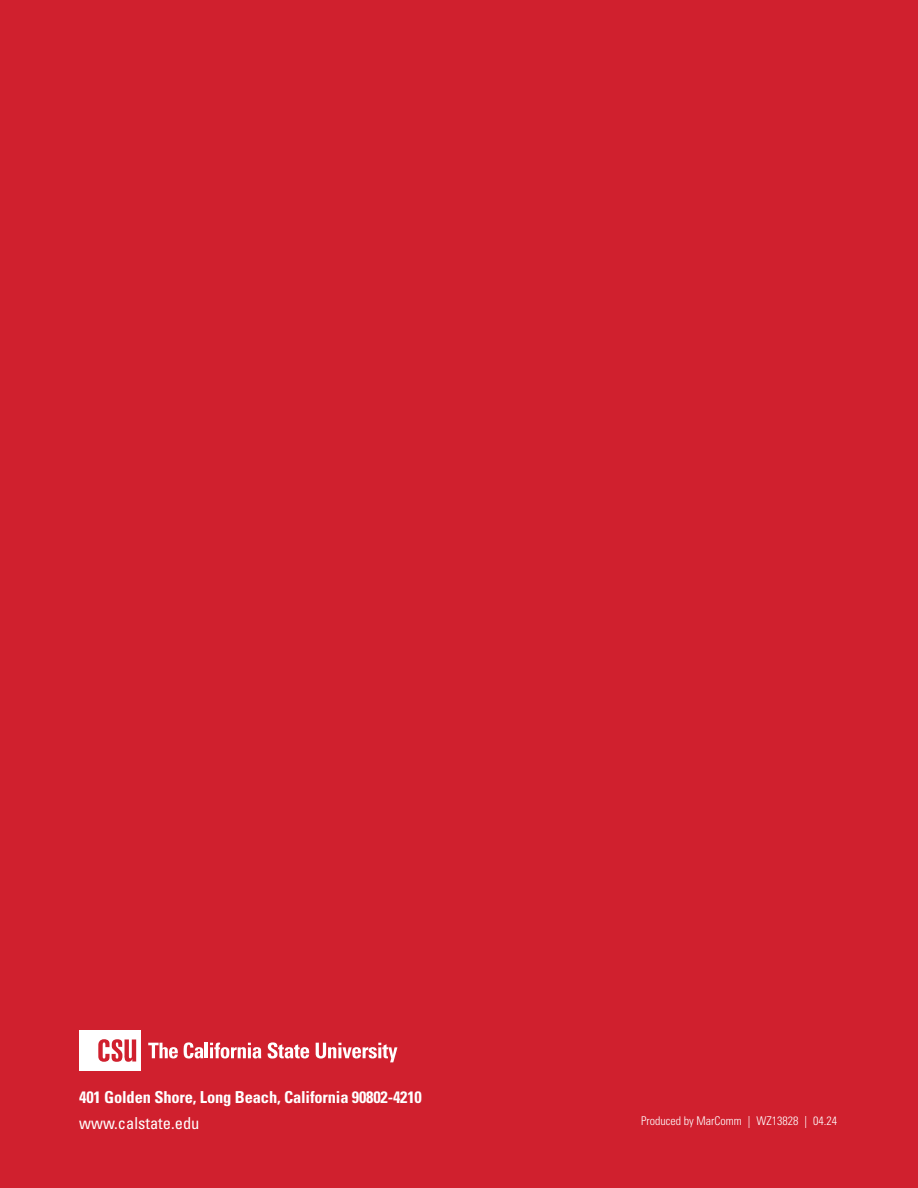
<style>
.page{position:relative;width:918px;height:1188px;background:#d0202e}
.page>*{position:absolute;margin:0;border:0;box-sizing:border-box;transform-origin:0 0}
.t1{font:700 condensed 16.5px "Univers LT Std";letter-spacing:-.01em;color:#fff}
.t2{font:condensed 16.5px "Univers LT Std";color:#fff}
.t3{font:300 condensed 12px "Univers LT Std";color:#fff}
</style>
<div class="page">
<div style="left:79px;top:1030px;width:62px;height:41px;background:#fff"></div>
<svg style="left:98px;top:1039px;width:38px;height:23px"></svg>
<svg style="left:148px;top:1043px;width:30px;height:15px"></svg>
<svg style="left:184px;top:1042px;width:19px;height:17px"></svg>
<hr style="left:205px;top:1043px;width:3px;height:15px;background:#fff">
<svg style="left:210px;top:1043px;width:51px;height:15px"></svg>
<svg style="left:267px;top:1042px;width:42px;height:17px"></svg>
<svg style="left:316px;top:1043px;width:81px;height:19px"></svg>
<p class="t1" style="left:79px;top:1087px;width:344px">401 Golden Shore, Long Beach, California 90802-4210</p>
<p class="t2" style="left:79px;top:1112px;width:122px">www.calstate.edu</p>
<p class="t3" style="left:641px;top:1114px;width:197px">Produced by MarComm | WZ13828 | 04.24</p>
</div>
